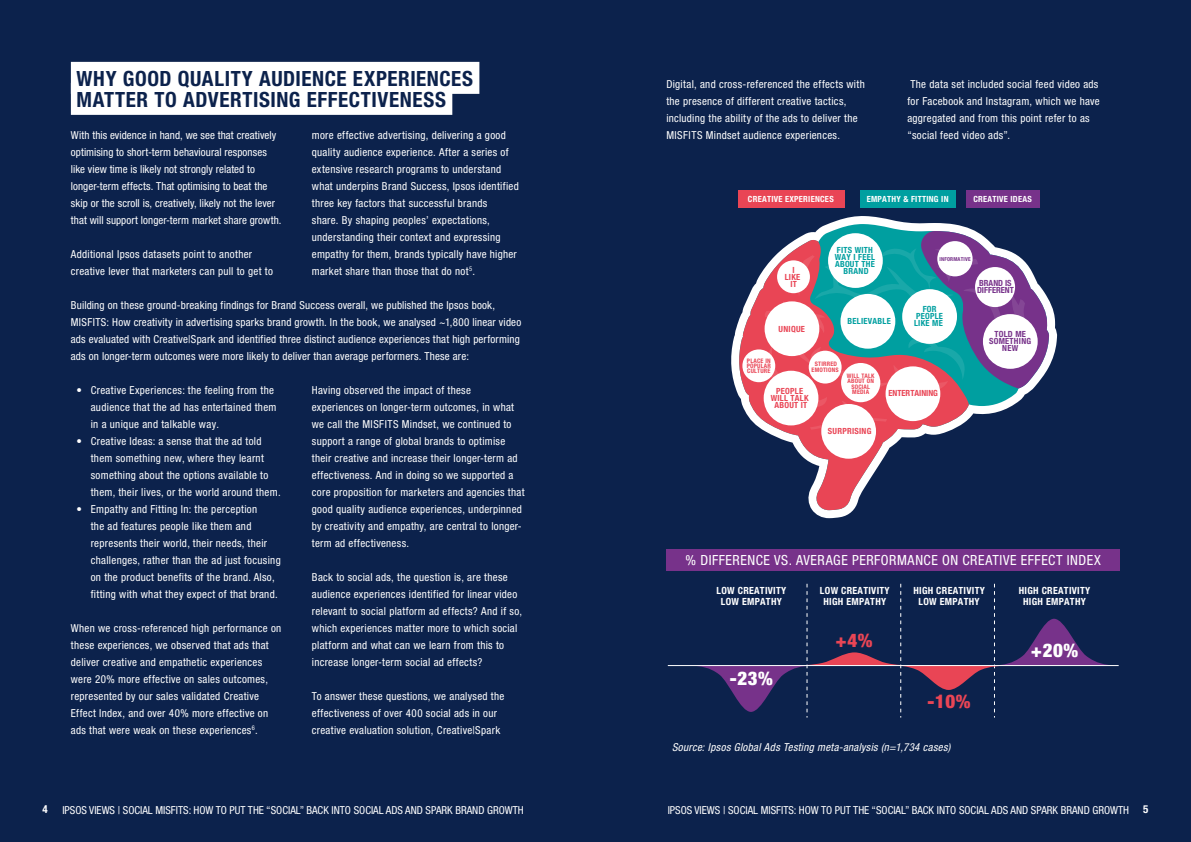
<style>
.page{position:relative;width:1191px;height:842px;background:#0c224c}
.page>*{position:absolute;margin:0;border:0;box-sizing:border-box;transform-origin:0 0}
.H1_REVERSE{font:700 condensed 21px/21px "Helvetica Neue LT Pro";letter-spacing:.025em;color:#0c224c}
.t1{font:900 condensed 18.9px "Helvetica Neue LT Pro";color:#fff}
.t2{font:900 condensed 18.9px "Helvetica Neue LT Pro";color:#e94555}
.Body_copy{font:condensed 14px "Helvetica Neue LT Pro";letter-spacing:.04em;color:#fff}
.Body_copy-2{font:condensed 11px/17px "Helvetica Neue LT Pro";letter-spacing:.025em;color:#fff}
.Body_copy-3{font:condensed 11px/17px "Helvetica Neue LT Pro";letter-spacing:.005em;color:#fff}
.Body_copy-4{font:condensed 11px "Helvetica Neue LT Pro";color:#fff}
.Body_copy-5{font:italic condensed 11px "Helvetica Neue LT Pro";letter-spacing:.03em;color:#fff}
.t3{font:700 condensed 11px "Helvetica Neue LT Pro";color:#fff}
.t4{font:700 condensed 9.9px/11.9px "Helvetica Neue LT Pro";letter-spacing:.03em;color:#fff;text-align:center}
.t5{font:700 condensed 8.5px/6.9px "Helvetica Neue LT Pro";letter-spacing:.03em;color:#009fa0;text-align:center}
.t6{font:700 condensed 8.5px "Helvetica Neue LT Pro";letter-spacing:.03em;color:#fff}
.t7{font:700 condensed 8.5px/6.9px "Helvetica Neue LT Pro";letter-spacing:.03em;color:#e94555;text-align:center}
.t8{font:700 condensed 8.5px/6.9px "Helvetica Neue LT Pro";letter-spacing:.03em;color:#77328a;text-align:center}
.t9{font:700 condensed 8.5px/6.9px "Helvetica Neue LT Pro";color:#77328a}
.t10{font:700 condensed 8.5px "Helvetica Neue LT Pro";color:#e94555}
.t11{font:700 condensed 6.2px/5.4px "Helvetica Neue LT Pro";letter-spacing:.03em;color:#e94555;text-align:center}
.t12{font:6.2px "Arial";color:#7f8080;scale:1.55 1}
.t13{font:700 condensed 5.4px "Helvetica Neue LT Pro";letter-spacing:.03em;color:#77328a}
</style>
<div class="page">
<div style="left:71px;top:62px;width:408px;height:32px;background:#fff"></div>
<div style="left:71px;top:83px;width:381px;height:32px;background:#fff"></div>
<div style="left:738px;top:190px;width:107px;height:18px;background:#e94555"></div>
<div style="left:860px;top:190px;width:95px;height:18px;background:#009fa0"></div>
<div style="left:966px;top:190px;width:73px;height:18px;background:#77328a"></div>
<svg style="left:731px;top:216px;width:326px;height:302px"></svg>
<svg style="left:737px;top:224px;width:312px;height:286px"></svg>
<svg style="left:737px;top:239px;width:232px;height:271px"></svg>
<svg style="left:919px;top:231px;width:130px;height:158px"></svg>
<svg style="left:764px;top:239px;width:264px;height:213px"></svg>
<div style="left:764px;top:301px;width:55px;height:55px;background:#fff;border-radius:50%"></div>
<div style="left:821px;top:404px;width:55px;height:55px;background:#fff;border-radius:50%"></div>
<div style="left:885px;top:366px;width:55px;height:55px;background:#fff;border-radius:50%"></div>
<div style="left:777px;top:260px;width:33px;height:33px;background:#fff;border-radius:50%"></div>
<div style="left:808px;top:351px;width:33px;height:32px;background:#fff;border-radius:50%"></div>
<div style="left:742px;top:349px;width:33px;height:33px;background:#fff;border-radius:50%"></div>
<div style="left:902px;top:289px;width:55px;height:55px;background:#fff;border-radius:50%"></div>
<div style="left:828px;top:233px;width:54px;height:55px;background:#fff;border-radius:50%"></div>
<div style="left:840px;top:294px;width:55px;height:55px;background:#fff;border-radius:50%"></div>
<div style="left:937px;top:241px;width:35px;height:35px;background:#fff;border-radius:50%"></div>
<div style="left:763px;top:371px;width:55px;height:54px;background:#fff;border-radius:50%"></div>
<div style="left:841px;top:363px;width:39px;height:39px;background:#fff;border-radius:50%"></div>
<div style="left:983px;top:314px;width:54px;height:55px;background:#fff;border-radius:50%"></div>
<div style="left:975px;top:267px;width:40px;height:40px;background:#fff;border-radius:50%"></div>
<svg style="left:691px;top:584px;width:423px;height:134px"></svg>
<hr style="left:668px;top:665px;width:450px;height:1px;background:#fff">
<div style="left:666px;top:549px;width:454px;height:22px;background:#77328a"></div>
<p class="H1_REVERSE" style="left:77px;top:68px;width:398px">WHY GOOD QUALITY AUDIENCE EXPERIENCES<br>MATTER TO ADVERTISING EFFECTIVENESS</p>
<p class="Body_copy-3" style="left:71px;top:126px;width:212px">With this evidence in hand, we see that creatively optimising to short-term behavioural responses like view time is likely not strongly related to longer-term effects. That optimising to beat the skip or the scroll is, creatively, likely not the lever that will support longer-term market share growth.</p>
<p class="Body_copy-2" style="left:71px;top:245px;width:203px">Additional Ipsos datasets point to another creative lever that marketers can pull to get to</p>
<p class="Body_copy-2" style="left:312px;top:126px;width:208px">more effective advertising, delivering a good quality audience experience. After a series of extensive research programs to understand what underpins Brand Success, Ipsos identified three key factors that successful brands<br>share. By shaping peoples’ expectations, understanding their context and expressing empathy for them, brands typically have higher market share than those that do not<sup>5</sup>.</p>
<p class="Body_copy-2" style="left:71px;top:296px;width:452px">Building on these ground-breaking findings for Brand Success overall, we published the Ipsos book, MISFITS: How creativity in advertising sparks brand growth. In the book, we analysed ~1,800 linear video ads evaluated with Creative|Spark and identified three distinct audience experiences that high performing ads on longer-term outcomes were more likely to deliver than average performers. These are:</p>
<p class="Body_copy-2" style="left:91px;top:381px;width:187px;text-indent:-14px">• Creative Experiences: the feeling from the audience that the ad has entertained them in a unique and talkable way.</p>
<p class="Body_copy-2" style="left:91px;top:432px;width:191px;text-indent:-14px">• Creative Ideas: a sense that the ad told them something new, where they learnt something about the options available to them, their lives, or the world around them.</p>
<p class="Body_copy-2" style="left:91px;top:500px;width:191px;text-indent:-14px">• Empathy and Fitting In: the perception<br>the ad features people like them and represents their world, their needs, their challenges, rather than the ad just focusing on the product benefits of the brand. Also, fitting with what they expect of that brand.</p>
<p class="Body_copy-2" style="left:71px;top:619px;width:212px">When we cross-referenced high performance on these experiences, we observed that ads that deliver creative and empathetic experiences were 20% more effective on sales outcomes, represented by our sales validated Creative Effect Index, and over 40% more effective on ads that were weak on these experiences<sup>6</sup>.</p>
<p class="Body_copy-2" style="left:312px;top:381px;width:214px">Having observed the impact of these experiences on longer-term outcomes, in what we call the MISFITS Mindset, we continued to support a range of global brands to optimise their creative and increase their longer-term ad effectiveness. And in doing so we supported a core proposition for marketers and agencies that good quality audience experiences, underpinned by creativity and empathy, are central to longer&shy;term ad effectiveness.</p>
<p class="Body_copy-2" style="left:312px;top:568px;width:212px">Back to social ads, the question is, are these audience experiences identified for linear video relevant to social platform ad effects? And if so, which experiences matter more to which social platform and what can we learn from this to increase longer-term social ad effects?</p>
<p class="Body_copy-2" style="left:312px;top:687px;width:194px">To answer these questions, we analysed the effectiveness of over 400 social ads in our creative evaluation solution, Creative|Spark</p>
<p class="Body_copy-2" style="left:666px;top:75px;width:200px">Digital, and cross-referenced the effects with the presence of different creative tactics, including the ability of the ads to deliver the MISFITS Mindset audience experiences.</p>
<p class="Body_copy-2" style="left:907px;top:75px;width:194px">The data set included social feed video ads for Facebook and Instagram, which we have aggregated and from this point refer to as “social feed video ads”.</p>
<p class="t6" style="left:748px;top:194px;width:87px">CREATIVE EXPERIENCES</p>
<p class="t6" style="left:866px;top:194px;width:83px">EMPATHY &amp; FITTING IN</p>
<p class="t6" style="left:973px;top:194px;width:60px">CREATIVE IDEAS</p>
<p class="t7" style="left:784px;top:267px;width:17px">I<br>LIKE<br>IT</p>
<p class="t7" style="left:778px;top:325px;width:28px">UNIQUE</p>
<p class="t5" style="left:835px;top:247px;width:42px">FITS WITH<br>WAY I FEEL<br>ABOUT THE<br>BRAND</p>
<p class="t5" style="left:847px;top:317px;width:45px">BELIEVABLE</p>
<p class="t13" style="left:939px;top:255px;width:33px">INFORMATIVE</p>
<p class="t5" style="left:914px;top:305px;width:30px">FOR<br>PEOPLE<br>LIKE ME</p>
<p class="t9" style="left:977px;top:280px;width:38px">BRAND IS<br>DIFFERENT</p>
<p class="t8" style="left:989px;top:331px;width:44px">TOLD ME<br>SOMETHING<br>NEW</p>
<p class="t11" style="left:747px;top:358px;width:25px;text-align:justify">PLACE IN POPULAR CULTURE</p>
<p class="t11" style="left:811px;top:361px;width:29px">STIRRED<br>EMOTIONS</p>
<p class="t7" style="left:771px;top:388px;width:39px">PEOPLE<br>WILL TALK<br>ABOUT IT</p>
<p class="t11" style="left:847px;top:373px;width:29px">WILL TALK<br>ABOUT ON<br>SOCIAL<br>MEDIA</p>
<p class="t7" style="left:828px;top:427px;width:45px">SURPRISING</p>
<p class="t10" style="left:888px;top:388px;width:51px">ENTERTAINING</p>
<p class="Body_copy" style="left:685px;top:552px;width:417px">% DIFFERENCE VS. AVERAGE PERFORMANCE ON CREATIVE EFFECT INDEX</p>
<p class="t4" style="left:716px;top:584px;width:71px">LOW CREATIVITY<br>LOW EMPATHY</p>
<p class="t1" style="left:730px;top:667px;width:44px">-23%</p>
<p class="t4" style="left:820px;top:584px;width:71px">LOW CREATIVITY<br>HIGH EMPATHY</p>
<p class="t4" style="left:913px;top:584px;width:73px">HIGH CREATIVITY<br>LOW EMPATHY</p>
<p class="t4" style="left:1018px;top:584px;width:73px">HIGH CREATIVITY<br>HIGH EMPATHY</p>
<p class="t2" style="left:835px;top:629px;width:38px">+4%</p>
<p class="t2" style="left:927px;top:690px;width:44px">-10%</p>
<p class="t12" style="left:937px;top:693px;width:4px">-</p>
<p class="t1" style="left:1030px;top:639px;width:49px">+20%</p>
<p class="Body_copy-5" style="left:672px;top:741px;width:280px">Source: Ipsos Global Ads Testing meta-analysis (n=1,734 cases)</p>
<p class="t3" style="left:43px;top:803px;width:7px">4</p>
<p class="Body_copy-4" style="left:62px;top:803px;width:463px">IPSOS VIEWS | SOCIAL MISFITS: HOW TO PUT THE “SOCIAL” BACK INTO SOCIAL ADS AND SPARK BRAND GROWTH</p>
<p class="Body_copy-4" style="left:667px;top:803px;width:463px">IPSOS VIEWS | SOCIAL MISFITS: HOW TO PUT THE “SOCIAL” BACK INTO SOCIAL ADS AND SPARK BRAND GROWTH</p>
<p class="t3" style="left:1143px;top:803px;width:7px">5</p>
</div>
